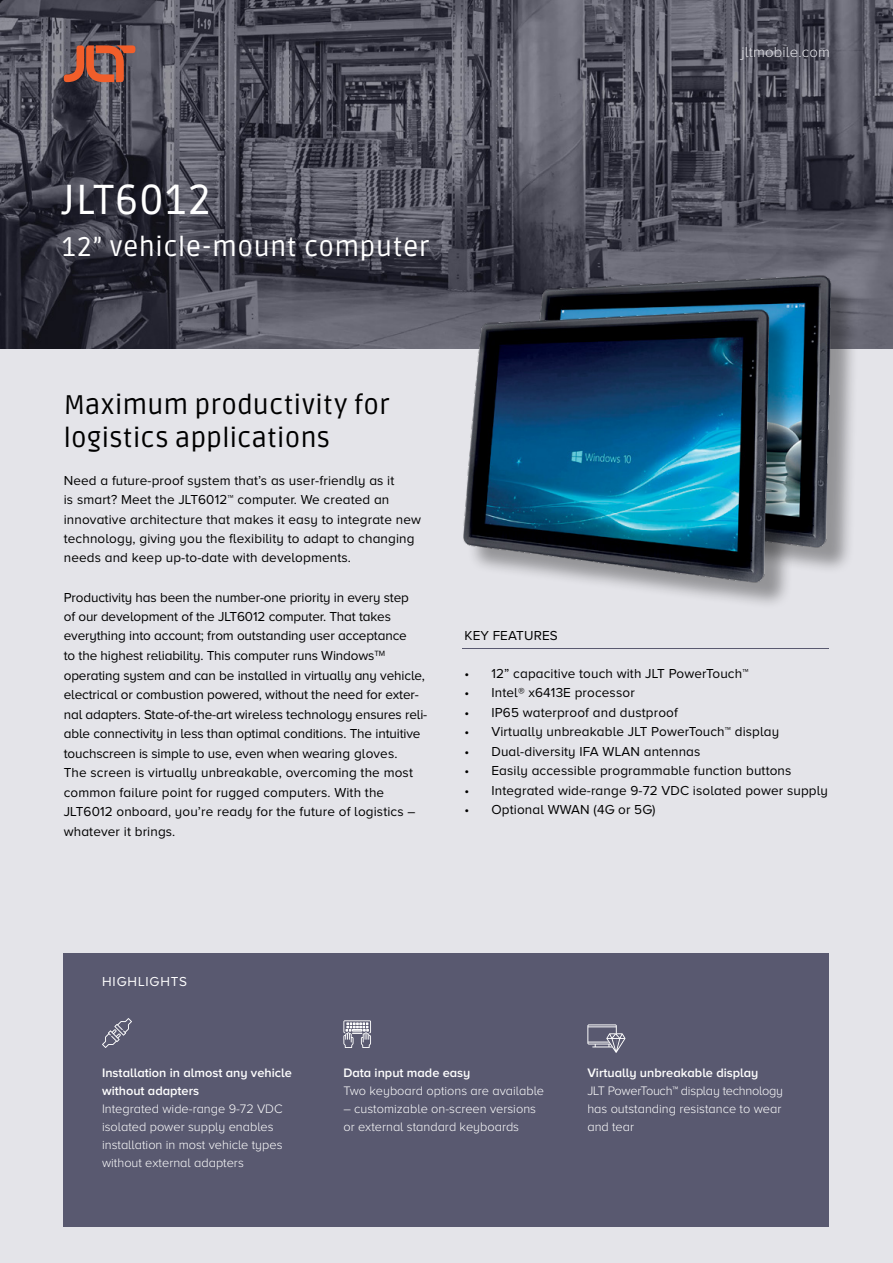
<style>
.page{position:relative;width:893px;height:1263px;background:#fff}
.page>*{position:absolute;margin:0;border:0;box-sizing:border-box;transform-origin:0 0}
.t1{font:42px "Ruda";letter-spacing:.03em;color:#fff}
.t2{font:27px/33px "Ruda";letter-spacing:.005em;color:#000}
.t3{font:27px "Ruda";letter-spacing:.02em;color:#fff}
.t4{font:300 15px "Proxima Nova A";letter-spacing:.01em;color:#e4e4e9}
.t5{font:13.5px/19.5px "Proxima Nova A";letter-spacing:-.01em;color:#000}
.t6{font:13.5px/19.5px "Proxima Nova A";letter-spacing:.01em;color:#000}
.t7{font:13.5px "Proxima Nova A";letter-spacing:.065em;color:#fff}
.t8{font:300 12.75px/18px "Proxima Nova A";color:#fff}
.t9{font:600 12.75px/18px "Proxima Nova A";color:#fff}
</style>
<div class="page">
<div style="left:0;top:140px;width:893px;height:1123px;background:#e4e4e9"></div>
<img style="left:0;top:0;width:893px;height:349px">
<div style="left:64px;top:952px;width:765px;height:274px;background:#595970"></div>
<svg style="left:64px;top:45px;width:71px;height:37px;background:#9c5745"></svg>
<hr style="left:462px;top:648px;width:367px;height:1px;background:#595970">
<div style="left:528px;top:279px;width:331px;height:296px;background:#000;opacity:.35"></div>
<img style="left:513px;top:250px;width:329px;height:308px">
<div style="left:467px;top:313px;width:330px;height:296px;background:#000;opacity:.35"></div>
<img style="left:452px;top:285px;width:328px;height:307px">
<svg style="left:343px;top:1020px;width:28px;height:28px"></svg>
<svg style="left:102px;top:1018px;width:30px;height:30px"></svg>
<svg style="left:587px;top:1024px;width:38px;height:29px"></svg>
<h1 class="t1" style="left:62px;top:177px;width:150px">JLT6012</h1>
<h2 class="t3" style="left:62px;top:232px;width:369px">12” vehicle-mount computer</h2>
<p class="t4" style="left:741px;top:44px;width:90px">jltmobile.com</p>
<h2 class="t2" style="left:64px;top:389px;width:328px">Maximum productivity for logistics applications</h2>
<p class="t6" style="left:64px;top:470px;width:359px">Need a future-proof system that’s as user-friendly as it<br>is smart? Meet the JLT6012™ computer. We created an innovative architecture that makes it easy to integrate new technology, giving you the flexibility to adapt to changing needs and keep up-to-date with developments.</p>
<p class="t5" style="left:64px;top:587px;width:365px">Productivity has been the number-one priority in every step<br>of our development of the JLT6012 computer. That takes everything into account; from outstanding user acceptance<br>to the highest reliability. This computer runs Windows<sup>TM </sup>operating system and can be installed in virtually any vehicle, electrical or combustion powered, without the need for exter&shy;nal adapters. State-of-the-art wireless technology ensures reli&shy;able connectivity in less than optimal conditions. The intuitive touchscreen is simple to use, even when wearing gloves.<br>The screen is virtually unbreakable, overcoming the most common failure point for rugged computers. With the JLT6012 onboard, you’re ready for the future of logistics – whatever it brings.</p>
<p class="t6" style="left:464px;top:626px;width:95px">KEY FEATURES</p>
<p class="t6" style="left:464px;top:663px;width:285px">• 12” capacitive touch with JLT PowerTouch™</p>
<p class="t6" style="left:464px;top:683px;width:172px">• Intel® x6413E processor</p>
<p class="t6" style="left:464px;top:702px;width:215px">• IP65 waterproof and dustproof</p>
<p class="t6" style="left:464px;top:722px;width:316px">• Virtually unbreakable JLT PowerTouch™ display</p>
<p class="t6" style="left:464px;top:741px;width:238px">• Dual-diversity IFA WLAN antennas</p>
<p class="t6" style="left:464px;top:761px;width:329px">• Easily accessible programmable function buttons</p>
<p class="t6" style="left:464px;top:780px;width:365px">• Integrated wide-range 9-72 VDC isolated power supply</p>
<p class="t6" style="left:464px;top:800px;width:192px">• Optional WWAN (4G or 5G)</p>
<p class="t7" style="left:102px;top:974px;width:87px">HIGHLIGHTS</p>
<p class="t9" style="left:102px;top:1064px;width:191px">Installation in almost any vehicle without adapters</p>
<p class="t8" style="left:102px;top:1100px;width:182px">Integrated wide-range 9-72 VDC isolated power supply enables installation in most vehicle types without external adapters</p>
<p class="t9" style="left:343px;top:1064px;width:129px">Data input made easy</p>
<p class="t8" style="left:343px;top:1082px;width:202px">Two keyboard options are available</p>
<p class="t8" style="left:343px;top:1100px;width:194px">– customizable on-screen versions or external standard keyboards</p>
<p class="t9" style="left:587px;top:1064px;width:173px">Virtually unbreakable display</p>
<p class="t8" style="left:587px;top:1082px;width:197px">JLT PowerTouch™ display technology has outstanding resistance to wear and tear</p>
</div>
